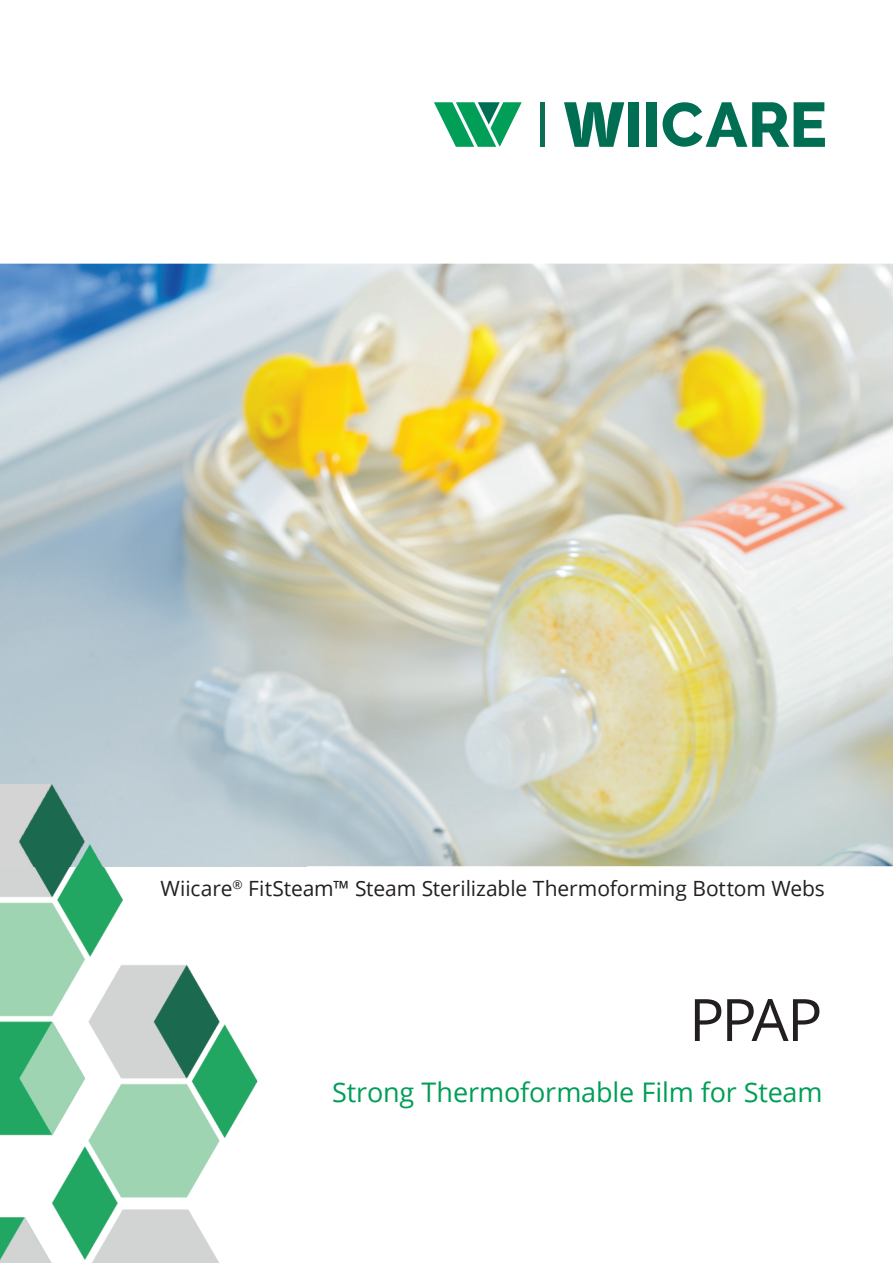
<style>
.page{position:relative;width:893px;height:1263px;background:#fff}
.page>*{position:absolute;margin:0;border:0;box-sizing:border-box;transform-origin:0 0}
.t1{font:58.5px "Open Sans";color:#231f20}
.t2{font:27px "Open Sans";letter-spacing:-.005em;color:#009e57}
.t3{font:21px "Open Sans";letter-spacing:-.005em;color:#231f20}
</style>
<div class="page">
<img style="left:0;top:264px;width:893px;height:602px">
<svg style="left:434px;top:102px;width:88px;height:45px"></svg>
<hr style="left:541px;top:102px;width:4px;height:45px;background:#0c6f53">
<svg style="left:564px;top:102px;width:60px;height:45px"></svg>
<div style="left:629px;top:102px;width:10px;height:45px;background:#006e53"></div>
<div style="left:647px;top:102px;width:10px;height:45px;background:#006e53"></div>
<svg style="left:663px;top:102px;width:162px;height:45px"></svg>
<img style="left:0;top:785px;width:306px;height:478px">
<p class="t3" style="left:161px;top:874px;width:666px">Wiicare<sup>®</sup> FitSteam™ Steam Sterilizable Thermoforming Bottom Webs</p>
<h1 class="t1" style="left:689px;top:980px;width:135px">PPAP</h1>
<p class="t2" style="left:332px;top:1073px;width:492px">Strong Thermoformable Film for Steam</p>
</div>
